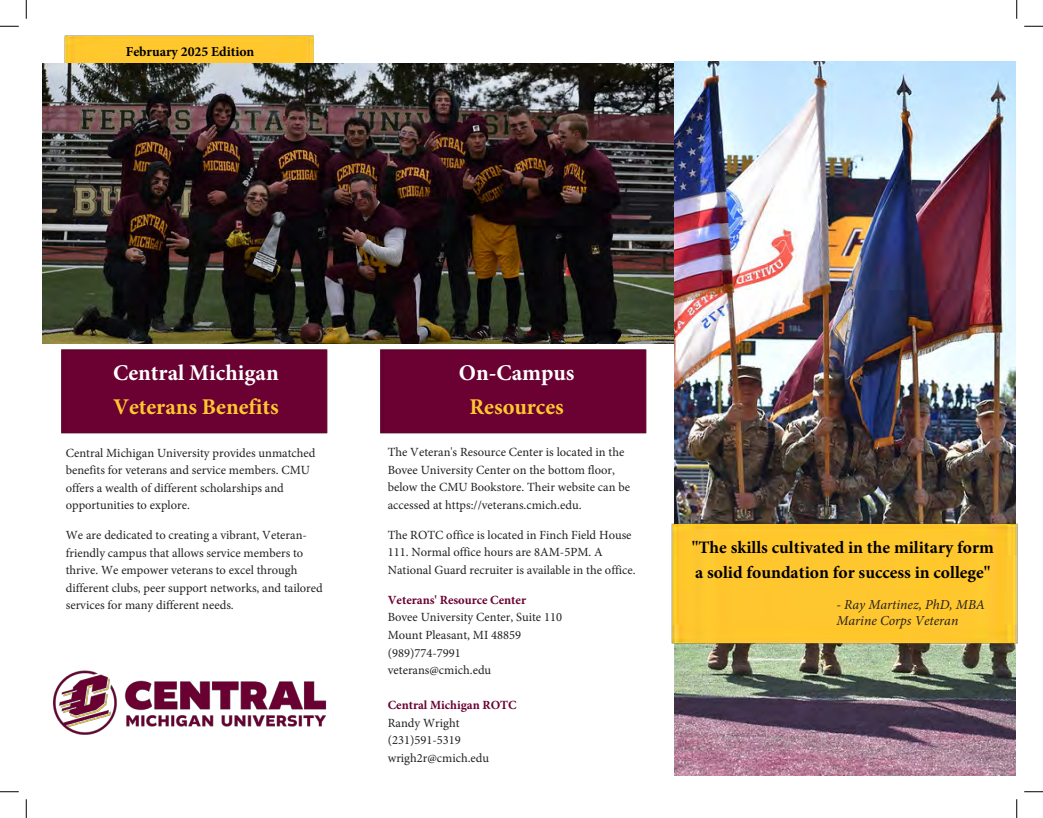
<style>
.page{position:relative;width:1043px;height:818px;background:#fff}
.page>*{position:absolute;margin:0;border:0;box-sizing:border-box;transform-origin:0 0}
.t1{font:700 22.5px "Minion Pro";color:#ffc82e}
.t2{font:700 22.5px "Minion Pro";color:#fff}
.t3{font:700 17.5px/24.8px "Minion Pro";color:#000}
.t4{font:italic 13.75px/16.1px "Minion Pro";color:#231f20}
.t5{font:700 13.75px "Minion Pro";letter-spacing:-.005em;color:#000}
.t6{font:12.5px/17.5px "Minion Pro";color:#231f20}
.t7{font:700 12.5px "Minion Pro";color:#6a0032}
</style>
<div class="page">
<div style="left:61px;top:349px;width:267px;height:85px;background:#6b0132"></div>
<div style="left:380px;top:349px;width:267px;height:85px;background:#6b0132"></div>
<img style="left:674px;top:61px;width:341px;height:714px">
<img style="left:671px;top:521px;width:347px;height:124px">
<img style="left:64px;top:35px;width:250px;height:28px">
<svg style="left:0;top:25px;width:19px;height:2px"></svg>
<svg style="left:1024px;top:25px;width:18px;height:2px"></svg>
<svg style="left:0;top:791px;width:19px;height:1px"></svg>
<svg style="left:1024px;top:791px;width:18px;height:1px"></svg>
<svg style="left:25px;top:0;width:2px;height:19px"></svg>
<svg style="left:25px;top:799px;width:2px;height:19px"></svg>
<svg style="left:1016px;top:0;width:1px;height:19px"></svg>
<svg style="left:1016px;top:799px;width:1px;height:19px"></svg>
<img style="left:52px;top:670px;width:275px;height:65px">
<img style="left:43px;top:63px;width:630px;height:280px">
<p class="t5" style="left:126px;top:42px;width:130px">February 2025 Edition</p>
<h1 class="t2" style="left:113px;top:356px;width:167px">Central Michigan</h1>
<h1 class="t1" style="left:113px;top:390px;width:167px">Veterans Benefits</h1>
<p class="t6" style="left:66px;top:444px;width:251px">Central Michigan University provides unmatched benefits for veterans and service members. CMU offers a wealth of different scholarships and opportunities to explore.</p>
<p class="t6" style="left:66px;top:526px;width:258px">We are dedicated to creating a vibrant, Veteran&shy;friendly campus that allows service members to thrive. We empower veterans to excel through different clubs, peer support networks, and tailored services for many different needs.</p>
<h1 class="t2" style="left:459px;top:357px;width:117px">On-Campus</h1>
<h1 class="t1" style="left:469px;top:390px;width:96px">Resources</h1>
<p class="t6" style="left:388px;top:443px;width:244px">The Veteran's Resource Center is located in the Bovee University Center on the bottom floor, below the CMU Bookstore. Their website can be accessed at https://veterans.cmich.edu.</p>
<p class="t6" style="left:388px;top:526px;width:249px">The ROTC office is located in Finch Field House<br>111. Normal office hours are 8AM-5PM. A<br>National Guard recruiter is available in the office.</p>
<p class="t7" style="left:388px;top:591px;width:140px">Veterans' Resource Center</p>
<p class="t6" style="left:388px;top:608px;width:176px">Bovee University Center, Suite 110<br>Mount Pleasant, MI 48859 (989)774-7991 veterans@cmich.edu</p>
<p class="t7" style="left:388px;top:696px;width:130px">Central Michigan ROTC</p>
<p class="t6" style="left:388px;top:714px;width:103px">Randy Wright (231)591-5319 wrigh2r@cmich.edu</p>
<h2 class="t3" style="left:691px;top:535px;width:304px">"The skills cultivated in the military form a solid foundation for success in college"</h2>
<p class="t4" style="left:836px;top:596px;width:150px">- Ray Martinez, PhD, MBA<br>Marine Corps Veteran</p>
</div>
